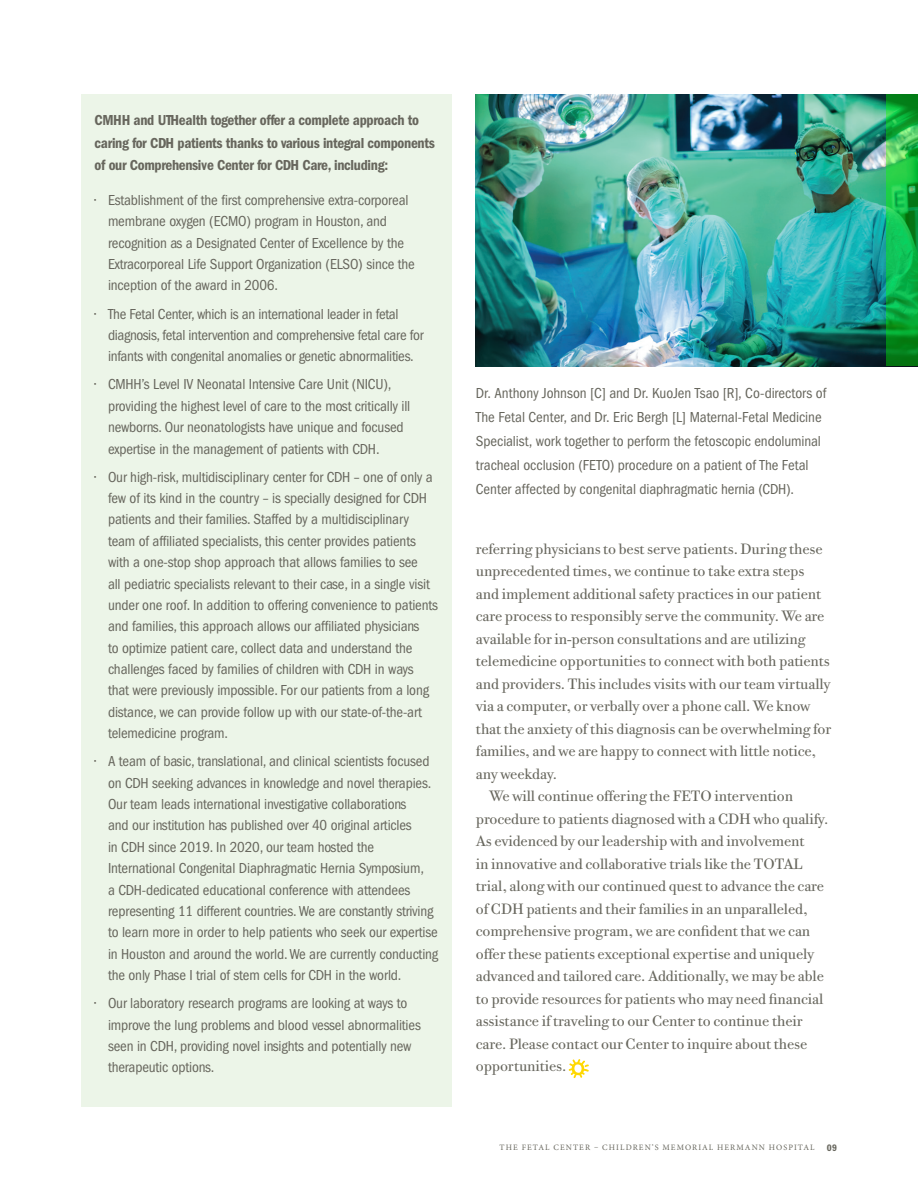
<style>
.page{position:relative;width:918px;height:1188px;background:#fff}
.page>*{position:absolute;margin:0;border:0;box-sizing:border-box;transform-origin:0 0}
.cutlines{font:condensed 15px/21.3px "Franklin Gothic LT Pro";letter-spacing:-.01em;color:#67665d}
.Article_Body{font:15px/22.5px "Bodoni Twe ITC Pro";letter-spacing:-.01em;color:#67665d}
.Bullet_paragraphs{font:15px/22.5px "Franklin Gothic LT Pro Cn Dm";letter-spacing:-.02em;color:#67665d}
.t1{font:8.25px "Minion Pro";letter-spacing:.13em;color:#67665d}
.s1{font-family:"Franklin Gothic LT Pro Cn Dm";font-size:9.75px}
</style>
<div class="page">
<img style="left:476px;top:94px;width:410px;height:272px">
<svg style="left:886px;top:94px;width:32px;height:272px"></svg>
<div style="left:81px;top:94px;width:371px;height:1013px;background:#ecf5e8"></div>
<svg style="left:569px;top:1059px;width:20px;height:19px"></svg>
<p class="Bullet_paragraphs" style="left:94px;top:109px;width:342px">CMHH and UTHealth together offer a complete approach to caring for CDH patients thanks to various integral components of our Comprehensive Center for CDH Care, including:</p>
<p class="cutlines" style="left:108px;top:189px;width:308px;text-indent:-14px">• Establishment of the first comprehensive extra-corporeal membrane oxygen (ECMO) program in Houston, and recognition as a Designated Center of Excellence by the Extracorporeal Life Support Organization (ELSO) since the inception of the award in 2006.</p>
<p class="cutlines" style="left:108px;top:303px;width:317px;text-indent:-14px">• The Fetal Center, which is an international leader in fetal diagnosis, fetal intervention and comprehensive fetal care for infants with congenital anomalies or genetic abnormalities.</p>
<p class="cutlines" style="left:108px;top:374px;width:304px;text-indent:-14px">• CMHH’s Level IV Neonatal Intensive Care Unit (NICU), providing the highest level of care to the most critically ill newborns. Our neonatologists have unique and focused expertise in the management of patients with CDH.</p>
<p class="cutlines" style="left:108px;top:466px;width:332px;text-indent:-14px">• Our high-risk, multidisciplinary center for CDH – one of only a few of its kind in the country – is specially designed for CDH patients and their families. Staffed by a multidisciplinary team of affiliated specialists, this center provides patients with a one-stop shop approach that allows families to see<br>all pediatric specialists relevant to their case, in a single visit under one roof. In addition to offering convenience to patients and families, this approach allows our affiliated physicians<br>to optimize patient care, collect data and understand the challenges faced by families of children with CDH in ways that were previously impossible. For our patients from a long distance, we can provide follow up with our state-of-the-art telemedicine program.</p>
<p class="cutlines" style="left:108px;top:751px;width:332px;text-indent:-14px">• A team of basic, translational, and clinical scientists focused on CDH seeking advances in knowledge and novel therapies.<br>Our team leads international investigative collaborations<br>and our institution has published over 40 original articles<br>in CDH since 2019. In 2020, our team hosted the International Congenital Diaphragmatic Hernia Symposium,<br>a CDH-dedicated educational conference with attendees representing 11 different countries. We are constantly striving to learn more in order to help patients who seek our expertise in Houston and around the world. We are currently conducting the only Phase I trial of stem cells for CDH in the world.</p>
<p class="cutlines" style="left:108px;top:993px;width:314px;text-indent:-14px">• Our laboratory research programs are looking at ways to improve the lung problems and blood vessel abnormalities seen in CDH, providing novel insights and potentially new therapeutic options.</p>
<p class="cutlines" style="left:476px;top:381px;width:352px;line-height:24px">Dr. Anthony Johnson [C] and Dr. KuoJen Tsao [R], Co-directors of The Fetal Center, and Dr. Eric Bergh [L] Maternal-Fetal Medicine Specialist, work together to perform the fetoscopic endoluminal tracheal occlusion (FETO) procedure on a patient of The Fetal Center affected by congenital diaphragmatic hernia (CDH).</p>
<p class="Article_Body" style="left:476px;top:538px;width:357px">referring physicians to best serve patients. During these unprecedented times, we continue to take extra steps and implement additional safety practices in our patient care process to responsibly serve the community. We are available for in-person consultations and are utilizing telemedicine opportunities to connect with both patients and providers. This includes visits with our team virtually via a computer, or verbally over a phone call. We know that the anxiety of this diagnosis can be overwhelming for families, and we are happy to connect with little notice, any weekday.</p>
<p class="Article_Body" style="left:476px;top:785px;width:354px;text-indent:14px">We will continue offering the FETO intervention procedure to patients diagnosed with a CDH who qualify.<br>As evidenced by our leadership with and involvement<br>in innovative and collaborative trials like the TOTAL trial, along with our continued quest to advance the care of CDH patients and their families in an unparalleled, comprehensive program, we are confident that we can offer these patients exceptional expertise and uniquely advanced and tailored care. Additionally, we may be able to provide resources for patients who may need financial assistance if traveling to our Center to continue their care. Please contact our Center to inquire about these opportunities.</p>
<p class="t1" style="left:500px;top:1142px;width:339px">THE FETAL CENTER – CHILDREN’S MEMORIAL HERMANN HOSPITAL <span class="s1">09</span></p>
</div>
